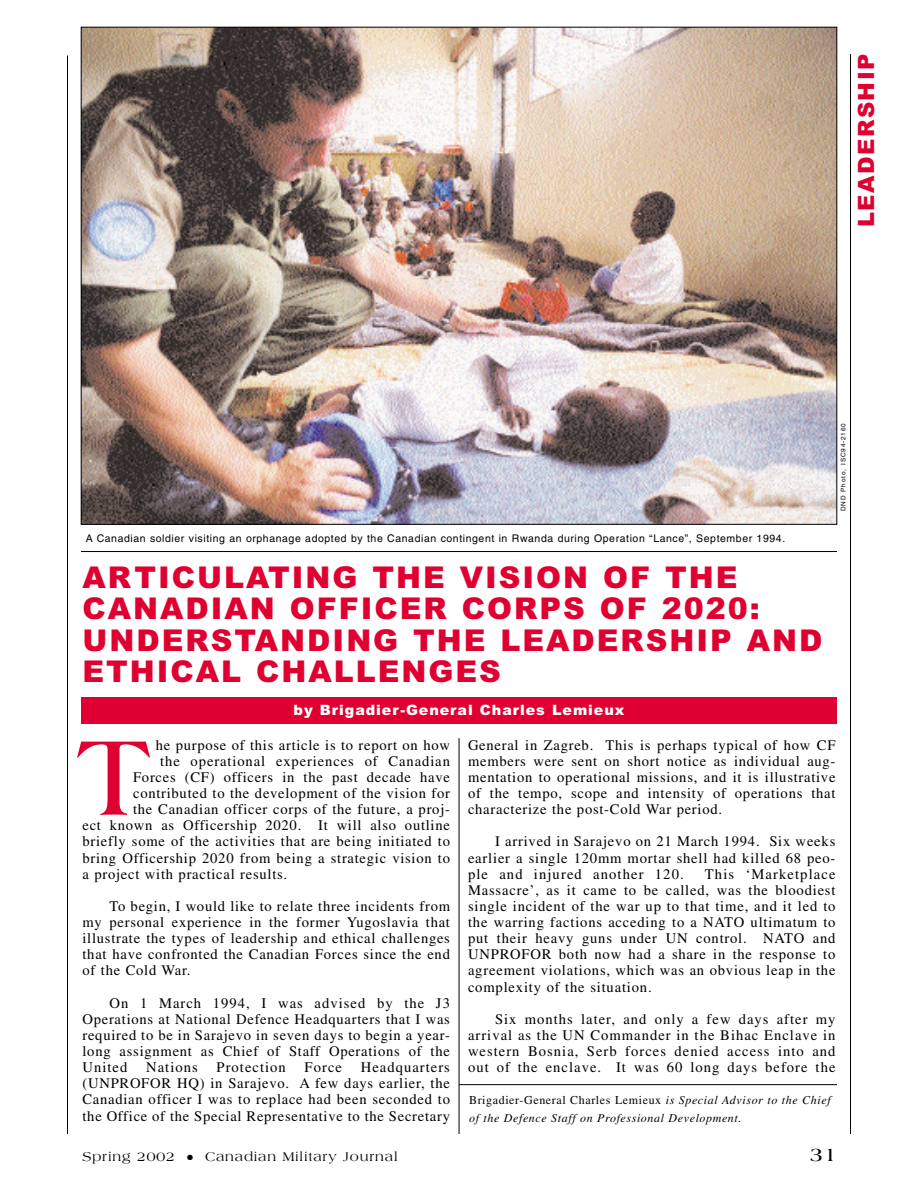
<style>
.page{position:relative;width:918px;height:1188px;background:#fff}
.page>*{position:absolute;margin:0;border:0;box-sizing:border-box;transform-origin:0 0}
.t1{font:700 114px "Americana";color:#df0031;scale:.9 1}
.t2{font:900 30px/31.5px "Arial";letter-spacing:.065em;color:#df0031}
.t3{font:900 22.5px "Arial";letter-spacing:.065em;color:#df0031}
.t4{font:700 19.5px "Americana";color:#000}
.t5{font:14.7px/16.2px "Times";letter-spacing:.05em;color:#000;text-align:justify}
.t6{font:14.7px "Times";letter-spacing:.07em;color:#000}
.t7{font:900 14.25px "Arial";letter-spacing:.065em;color:#fff}
.t8{font:13.5px "Americana";letter-spacing:.065em;color:#000}
.t9{font:italic 12px/17.7px "Times";letter-spacing:.05em;color:#000}
.t10{font:10.5px "Helvetica";letter-spacing:.055em;color:#000}
.t11{font:6.3px "Helvetica";letter-spacing:.14em;color:#000}
.s1{font-style:normal}
</style>
<div class="page">
<hr style="left:459px;top:738px;width:1px;height:396px;background:#000">
<div style="left:81px;top:697px;width:756px;height:27px;background:#df0031"></div>
<img style="left:83px;top:29px;width:752px;height:494px">
<hr style="left:81px;top:551px;width:756px;height:1px;background:#000">
<hr style="left:459px;top:1084px;width:378px;height:1px;background:#000">
<hr style="left:850px;top:54px;width:1px;height:1080px;background:#000">
<hr style="left:67px;top:56px;width:1px;height:1078px;background:#000">
<h3 class="t3" style="left:858px;top:227px;width:175px;rotate:-90deg">LEADERSHIP</h3>
<p class="t10" style="left:86px;top:535px;width:701px">A Canadian soldier visiting an orphanage adopted by the Canadian contingent in Rwanda during Operation “Lance”, September 1994.</p>
<h2 class="t2" style="left:82px;top:565px;width:742px">ARTICULATING THE VISION OF THE<br>CANADIAN OFFICER CORPS OF 2020:<br>UNDERSTANDING THE LEADERSHIP AND<br>ETHICAL CHALLENGES</h2>
<p class="t7" style="left:294px;top:705px;width:332px">by Brigadier-General Charles Lemieux</p>
<p class="t11" style="left:841px;top:511px;width:89px;rotate:-90deg">DND Photo, ISC94-2160</p>
<p class="t5" style="left:156px;top:738px;width:296px">he purpose of this article is to report on how</p>
<p class="t5" style="left:160px;top:754px;width:291px">the operational experiences of Canadian</p>
<p class="t5" style="left:133px;top:770px;width:318px">Forces (CF) officers in the past decade have</p>
<p class="t5" style="left:133px;top:786px;width:318px">contributed to the development of the vision for</p>
<p class="t5" style="left:133px;top:803px;width:318px">the Canadian officer corps of the future, a proj-</p>
<p class="t5" style="left:83px;top:819px;width:369px">ect known as Officership 2020. It will also outline</p>
<p class="t5" style="left:83px;top:835px;width:369px">briefly some of the activities that are being initiated to</p>
<p class="t5" style="left:83px;top:851px;width:369px">bring Officership 2020 from being a strategic vision to</p>
<p class="t5" style="left:83px;top:867px;width:206px">a project with practical results.</p>
<p class="t5" style="left:83px;top:899px;width:369px;text-indent:27px">To begin, I would like to relate three incidents from my personal experience in the former Yugoslavia that illustrate the types of leadership and ethical challenges that have confronted the Canadian Forces since the end of the Cold War.</p>
<p class="t5" style="left:83px;top:996px;width:369px;text-indent:27px">On 1 March 1994, I was advised by the J3<br>Operations at National Defence Headquarters that I was required to be in Sarajevo in seven days to begin a year&shy;long assignment as Chief of Staff Operations of the United</p>
<h1 class="t1" style="left:77px;top:732px;width:84px">T</h1>
<p class="t5" style="left:83px;top:1061px;width:369px;text-indent:278px">Headquarters (UNPROFOR HQ) in Sarajevo. A few days earlier, the Canadian officer I was to replace had been seconded to the Office of the Special Representative to the Secretary</p>
<p class="t6" style="left:146px;top:1062px;width:53px">Nations</p>
<p class="t6" style="left:217px;top:1062px;width:71px">Protection</p>
<p class="t5" style="left:305px;top:1061px;width:39px">Force</p>
<p class="t5" style="left:468px;top:738px;width:369px">General in Zagreb. This is perhaps typical of how CF members were sent on short notice as individual aug&shy;mentation to operational missions, and it is illustrative of the tempo, scope and intensity of operations that characterize the post-Cold War period.</p>
<p class="t5" style="left:468px;top:835px;width:369px;text-indent:27px">I arrived in Sarajevo on 21 March 1994. Six weeks earlier a single 120mm mortar shell had killed 68 peo&shy;ple and injured another 120.</p>
<p class="t5" style="left:468px;top:867px;width:369px;text-indent:237px">This ‘Marketplace Massacre’, as it came to be called, was the bloodiest single incident of the war up to that time, and it led to the warring factions acceding to a NATO ultimatum to put their heavy guns under UN control. NATO and UNPROFOR both now had a share in the response to agreement violations, which was an obvious leap in the complexity of the situation.</p>
<p class="t5" style="left:468px;top:1012px;width:369px;text-indent:27px">Six months later, and only a few days after my arrival as the UN Commander in the Bihac Enclave in western Bosnia, Serb forces denied access into and out of the enclave. It was 60 long days before the</p>
<p class="t9" style="left:469px;top:1093px;width:363px"><span class="s1">Brigadier-General Charles Lemieux</span> is Special Advisor to the Chief of the Defence Staff on Professional Development.</p>
<p class="t8" style="left:82px;top:1151px;width:317px">Spring 2002 ● Canadian Military Journal</p>
<h3 class="t4" style="left:810px;top:1147px;width:28px">31</h3>
</div>
